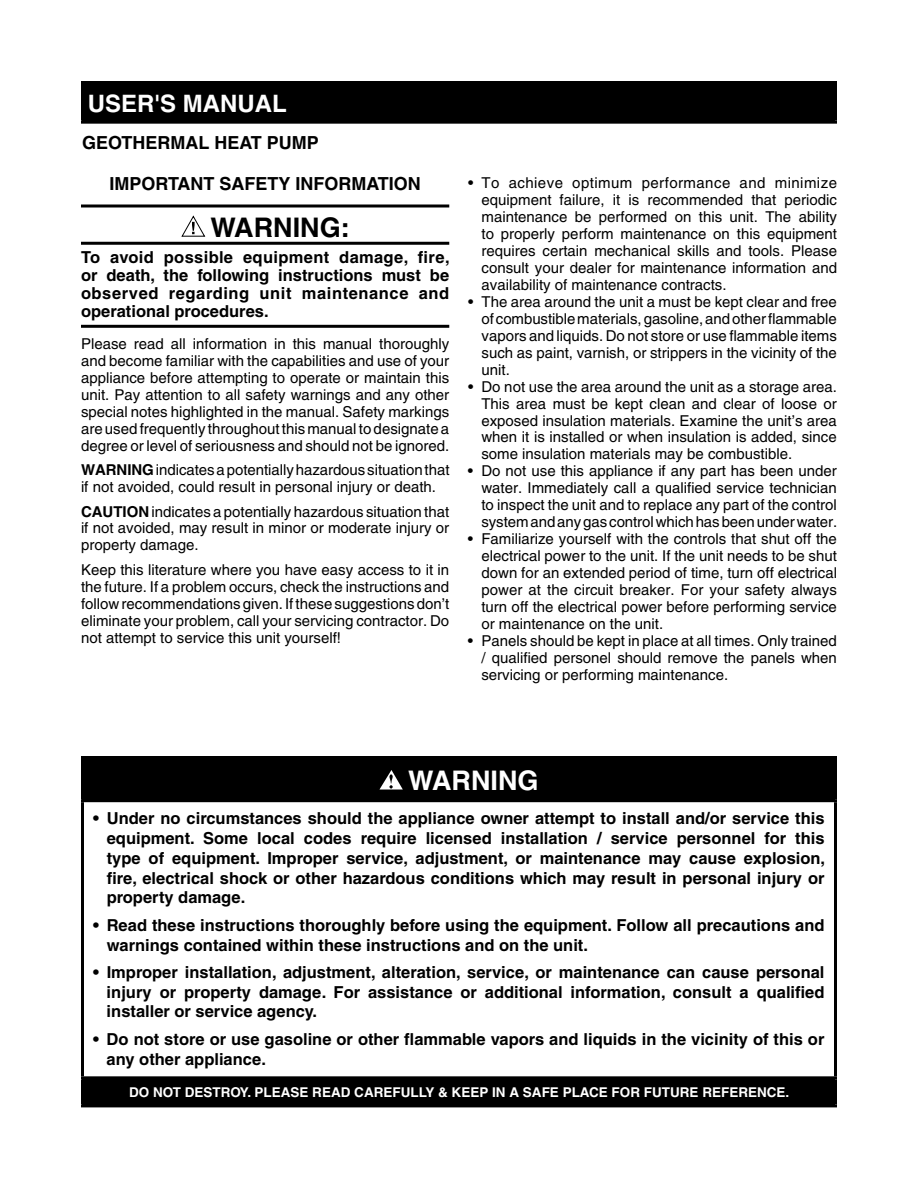
<style>
.page{position:relative;width:918px;height:1188px;background:#fff}
.page>*{position:absolute;margin:0;border:0;box-sizing:border-box;transform-origin:0 0}
.t1{font:700 27px "Helvetica";color:#000}
.t2{font:700 27px "Helvetica";color:#fff}
.t3{font:700 24px "Helvetica";color:#fff}
.t4{font:700 18px "Helvetica";color:#000}
.t5{font:700 16.5px/19.8px "Helvetica";color:#000;text-align:justify}
.t6{font:15px/17px "Helvetica";color:#000;text-align:justify}
.t7{font:700 15px "Helvetica";color:#000}
.t8{font:700 13.5px "Helvetica";color:#fff}
.s1{font-weight:700}
</style>
<div class="page">
<hr style="left:81px;top:205px;width:368px;height:3px;background:#000">
<hr style="left:81px;top:242px;width:368px;height:3px;background:#000">
<hr style="left:81px;top:325px;width:368px;height:3px;background:#000">
<svg style="left:182px;top:216px;width:23px;height:20px"></svg>
<div style="left:82px;top:82px;width:754px;height:40px;background:#000"></div>
<hr style="left:81px;top:81px;width:756px;height:3px;background:#000">
<hr style="left:81px;top:84px;width:3px;height:37px;background:#000">
<hr style="left:834px;top:84px;width:3px;height:37px;background:#000">
<hr style="left:81px;top:121px;width:756px;height:3px;background:#000">
<div style="left:82px;top:758px;width:754px;height:43px;background:#000"></div>
<div style="left:82px;top:1078px;width:754px;height:28px;background:#000"></div>
<hr style="left:81px;top:756px;width:756px;height:3px;background:#000">
<hr style="left:81px;top:759px;width:3px;height:40px;background:#000">
<hr style="left:834px;top:759px;width:3px;height:40px;background:#000">
<hr style="left:81px;top:799px;width:756px;height:3px;background:#000">
<hr style="left:81px;top:802px;width:3px;height:274px;background:#000">
<hr style="left:834px;top:802px;width:3px;height:274px;background:#000">
<hr style="left:81px;top:1076px;width:756px;height:3px;background:#000">
<hr style="left:81px;top:1079px;width:3px;height:25px;background:#000">
<hr style="left:834px;top:1079px;width:3px;height:25px;background:#000">
<hr style="left:81px;top:1104px;width:756px;height:3px;background:#000">
<svg style="left:379px;top:770px;width:24px;height:20px"></svg>
<h2 class="t3" style="left:88px;top:89px;width:201px">User's manual</h2>
<p class="t4" style="left:82px;top:132px;width:236px">Geothermal Heat Pump</p>
<p class="t4" style="left:109px;top:173px;width:45px">IMPORTA</p>
<p class="t4" style="left:190px;top:173px;width:148px">NT SAFETY INFORMAT</p>
<p class="t4" style="left:389px;top:173px;width:34px">ION</p>
<h1 class="t1" style="left:210px;top:211px;width:141px">WARNING:</h1>
<p class="t5" style="left:81px;top:248px;width:370px;line-height:18px">To avoid possible equipment damage, fire, or death, the following instructions must be observed regarding unit maintenance and operational procedures.</p>
<p class="t6" style="left:81px;top:335px;width:370px">Please read all information in this manual thoroughly and become familiar with the capabilities and use of your appliance before attempting to operate or maintain this unit. Pay attention to all safety warnings and any other special notes highlighted in the manual. Safety markings are used frequently throughout this manual to designate a degree or level of seriousness and should not be ignored.</p>
<p class="t6" style="left:81px;top:461px;width:370px"><span class="s1">WARNING</span> indicates a potentially hazardous situation that if not avoided, could result in personal injury or death.</p>
<p class="t7" style="left:81px;top:502px;width:22px">CAUT</p>
<p class="t6" style="left:81px;top:503px;width:370px;text-indent:42px"><span class="s1">ION</span> indicates a potentially hazardous situation that if not avoided, may result in minor or moderate injury or property damage.</p>
<p class="t6" style="left:81px;top:561px;width:370px">Keep this literature where you have easy access to it in the future. If a problem occurs, check the instructions and follow recommendations given. If these suggestions don’t eliminate your problem, call your servicing contractor. Do not attempt to service this unit yourself!</p>
<p class="t6" style="left:482px;top:174px;width:357px;text-indent:-14px">• To achieve optimum performance and minimize equipment failure, it is recommended that periodic maintenance be performed on this unit. The ability to properly perform maintenance on this equipment requires certain mechanical skills and tools. Please consult your dealer for maintenance information and availability of maintenance contracts.</p>
<p class="t6" style="left:482px;top:293px;width:357px;text-indent:-13px">• The area around the unit a must be kept clear and free of combustible materials, gasoline, and other flammable vapors and liquids. Do not store or use flammable items such as paint, varnish, or strippers in the vicinity of the unit.</p>
<p class="t6" style="left:481px;top:378px;width:357px;text-indent:-13px">• Do not use the area around the unit as a storage area.<br>This area must be kept clean and clear of loose or exposed insulation materials. Examine the unit’s area when it is installed or when insulation is added, since some insulation materials may be combustible.</p>
<p class="t6" style="left:481px;top:463px;width:357px;text-indent:-14px">• Do not use this appliance if any part has been under water. Immediately call a qualified service technician to inspect the unit and to replace any part of the control system and any gas control which has been under water.</p>
<p class="t6" style="left:481px;top:530px;width:357px;text-indent:-14px">• Familiarize yourself with the controls that shut off the electrical power to the unit. If the unit needs to be shut down for an extended period of time, turn off electrical power at the circuit breaker. For your safety always turn off the electrical power before performing service or maintenance on the unit.</p>
<p class="t6" style="left:481px;top:632px;width:357px;text-indent:-13px">• Panels should be kept in place at all times. Only trained / qualified personel should remove the panels when servicing or performing maintenance.</p>
<h1 class="t2" style="left:408px;top:764px;width:132px">WARNING</h1>
<p class="t5" style="left:107px;top:808px;width:720px;text-indent:-13px">• Under no circumstances should the appliance owner attempt to install and/or service this equipment. Some local codes require licensed installation / service personnel for this type of equipment. Improper service, adjustment, or maintenance may cause explosion, fire, electrical shock or other hazardous conditions which may result in personal injury or property damage.</p>
<p class="t5" style="left:107px;top:915px;width:719px;text-indent:-13px">• Read these instructions thoroughly before using the equipment. Follow all precautions and warnings contained within these instructions and on the unit.</p>
<p class="t5" style="left:107px;top:962px;width:719px;text-indent:-13px">• Improper installation, adjustment, alteration, service, or maintenance can cause personal injury or property damage. For assistance or additional information, consult a qualified installer or service agency.</p>
<p class="t5" style="left:107px;top:1029px;width:719px;text-indent:-13px">• Do not store or use gasoline or other flammable vapors and liquids in the vicinity of this or any other appliance.</p>
<p class="t8" style="left:129px;top:1084px;width:662px">DO NOT DESTROY. PLEASE READ CAREFULLY &amp; KEEP IN A SAFE PLACE FOR FUTURE REFERENCE.</p>
</div>
